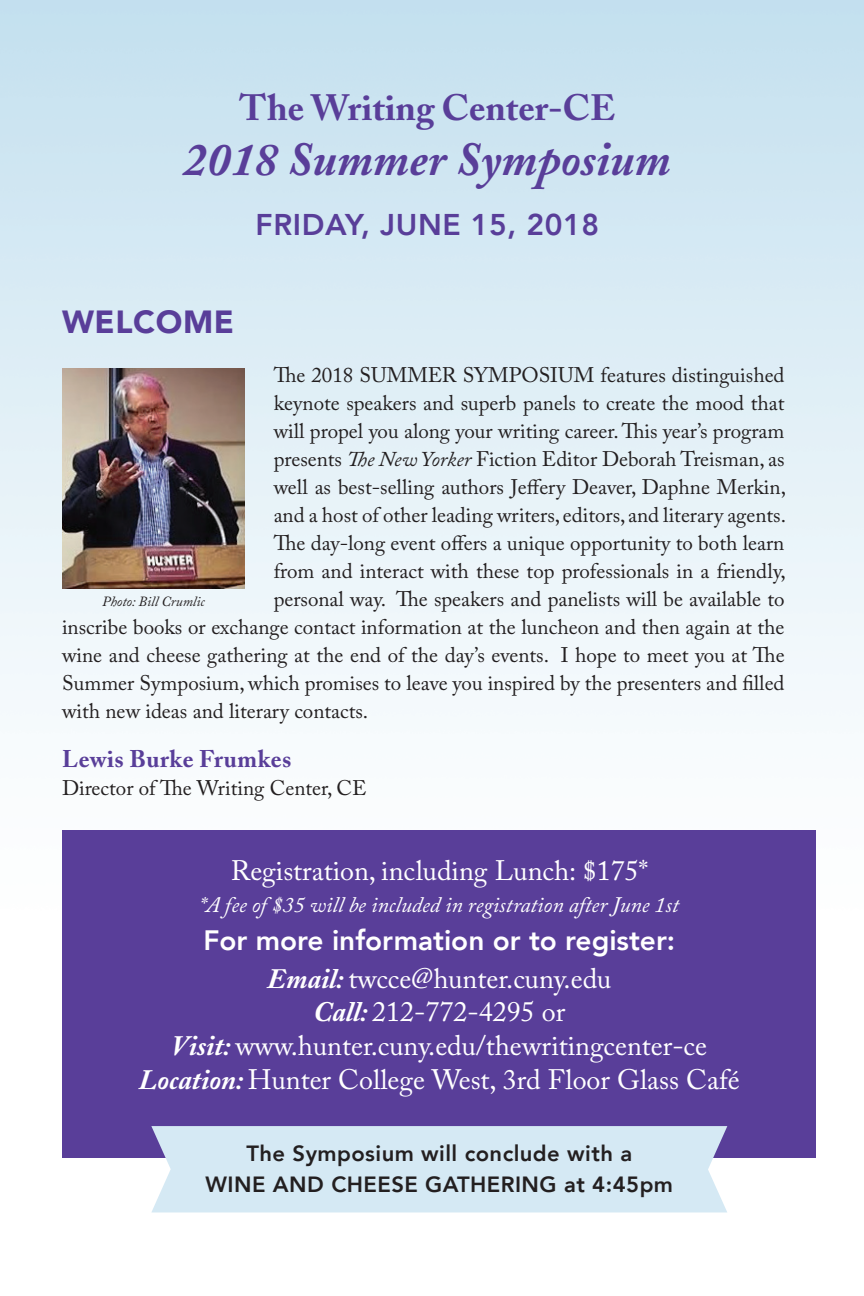
<style>
.page{position:relative;width:864px;height:1296px;background:#fff}
.page>*{position:absolute;margin:0;border:0;box-sizing:border-box;transform-origin:0 0}
.Body_Text{font:italic 700 47px "Adobe Caslon";color:#593e99}
.Body_Text-2{font:700 36.4px "Adobe Caslon";color:#593e99}
.Photo_Captions{font:900 32px "Avenir";letter-spacing:.02em;color:#593e99}
.Section_Header{font:800 30px "Avenir";letter-spacing:.02em;color:#593e99}
.Photo_Captions-2{font:28px "Adobe Caslon Pro";color:#fff}
.Photo_Captions-3{font:28px "Adobe Caslon";color:#fff}
.Photo_Captions-4{font:800 28px "Avenir";color:#fff}
.Body_Text-3{font:700 24px "Adobe Caslon";letter-spacing:.02em;color:#593e99}
.Section_Header-2{font:800 22px "Avenir";letter-spacing:.02em;color:#231f20}
.Photo_Captions-5{font:italic 22px "Adobe Caslon Pro";color:#fff}
.Body_Text-4{font:21px "Adobe Caslon Pro";color:#231f20}
.Photo_Captions-6{font:italic 14px "Adobe Caslon Pro";color:#231f20}
.s1{font-style:italic}
.s2{font-family:"Adobe Caslon";font-weight:700;font-style:italic}
.s3{font-weight:700;font-style:italic}
</style>
<div class="page">
<img style="left:0;top:0;width:864px;height:1213px">
<div style="left:62px;top:831px;width:754px;height:327px;background:#593e99"></div>
<img style="left:62px;top:369px;width:183px;height:219px">
<div style="left:151px;top:1126px;width:576px;height:86px;background:#d5e9f4"></div>
<p class="Body_Text-2" style="left:239px;top:86px;width:377px">The Writing Center-CE</p>
<p class="Body_Text" style="left:184px;top:133px;width:488px">2018 Summer Symposium</p>
<p class="Section_Header" style="left:256px;top:201px;width:345px">FRIDAY, JUNE 15, 2018</p>
<p class="Photo_Captions" style="left:62px;top:294px;width:174px">WELCOME</p>
<p class="Body_Text-4" style="left:274px;top:363px;width:512px">The 2018 SUMMER SYMPOSIUM features distinguished</p>
<p class="Body_Text-4" style="left:274px;top:391px;width:512px">keynote speakers and superb panels to create the mood that</p>
<p class="Body_Text-4" style="left:274px;top:419px;width:512px">will propel you along your writing career. This year’s program</p>
<p class="Body_Text-4" style="left:274px;top:447px;width:512px">presents <span class="s1">The New Yorker</span> Fiction Editor Deborah Treisman, as</p>
<p class="Body_Text-4" style="left:274px;top:475px;width:514px">well as best-selling authors Jeffery Deaver, Daphne Merkin,</p>
<p class="Body_Text-4" style="left:274px;top:503px;width:514px">and a host of other leading writers, editors, and literary agents.</p>
<p class="Body_Text-4" style="left:274px;top:531px;width:512px">The day-long event offers a unique opportunity to both learn</p>
<p class="Body_Text-4" style="left:274px;top:559px;width:514px">from and interact with these top professionals in a friendly,</p>
<p class="Body_Text-4" style="left:274px;top:587px;width:512px">personal way. The speakers and panelists will be available to</p>
<p class="Body_Text-4" style="left:62px;top:615px;width:724px">inscribe books or exchange contact information at the luncheon and then again at the</p>
<p class="Body_Text-4" style="left:62px;top:643px;width:724px">wine and cheese gathering at the end of the day’s events. I hope to meet you at The</p>
<p class="Body_Text-4" style="left:62px;top:671px;width:724px">Summer Symposium, which promises to leave you inspired by the presenters and filled</p>
<p class="Body_Text-4" style="left:62px;top:699px;width:308px">with new ideas and literary contacts.</p>
<p class="Body_Text-3" style="left:62px;top:744px;width:231px">Lewis Burke Frumkes</p>
<p class="Body_Text-4" style="left:62px;top:775px;width:306px">Director of The Writing Center, CE</p>
<p class="Photo_Captions-6" style="left:102px;top:593px;width:104px">Photo: Bill Crumlic</p>
<p class="Photo_Captions-2" style="left:231px;top:854px;width:419px">Registration, including Lunch: $175*</p>
<p class="Photo_Captions-5" style="left:200px;top:892px;width:481px">*A fee of $35 will be included in registration after June 1st</p>
<p class="Photo_Captions-4" style="left:204px;top:919px;width:473px">For more information or to register:</p>
<p class="Photo_Captions-2" style="left:267px;top:962px;width:346px"><span class="s2">Email:</span> twcce@hunter.cuny.edu</p>
<p class="Photo_Captions-2" style="left:313px;top:995px;width:253px"><span class="s2">Call:</span> 212-772-4295 or</p>
<p class="Photo_Captions-2" style="left:172px;top:1029px;width:537px"><span class="s2">Visit:</span> www.hunter.cuny.edu/thewritingcenter-ce</p>
<p class="Photo_Captions-3" style="left:139px;top:1063px;width:602px"><span class="s3">Location:</span> Hunter College West, 3rd Floor Glass Café</p>
<p class="Section_Header-2" style="left:247px;top:1136px;width:387px">The Symposium will conclude with a</p>
<p class="Section_Header-2" style="left:206px;top:1167px;width:469px">WINE AND CHEESE GATHERING at 4:45pm</p>
</div>
